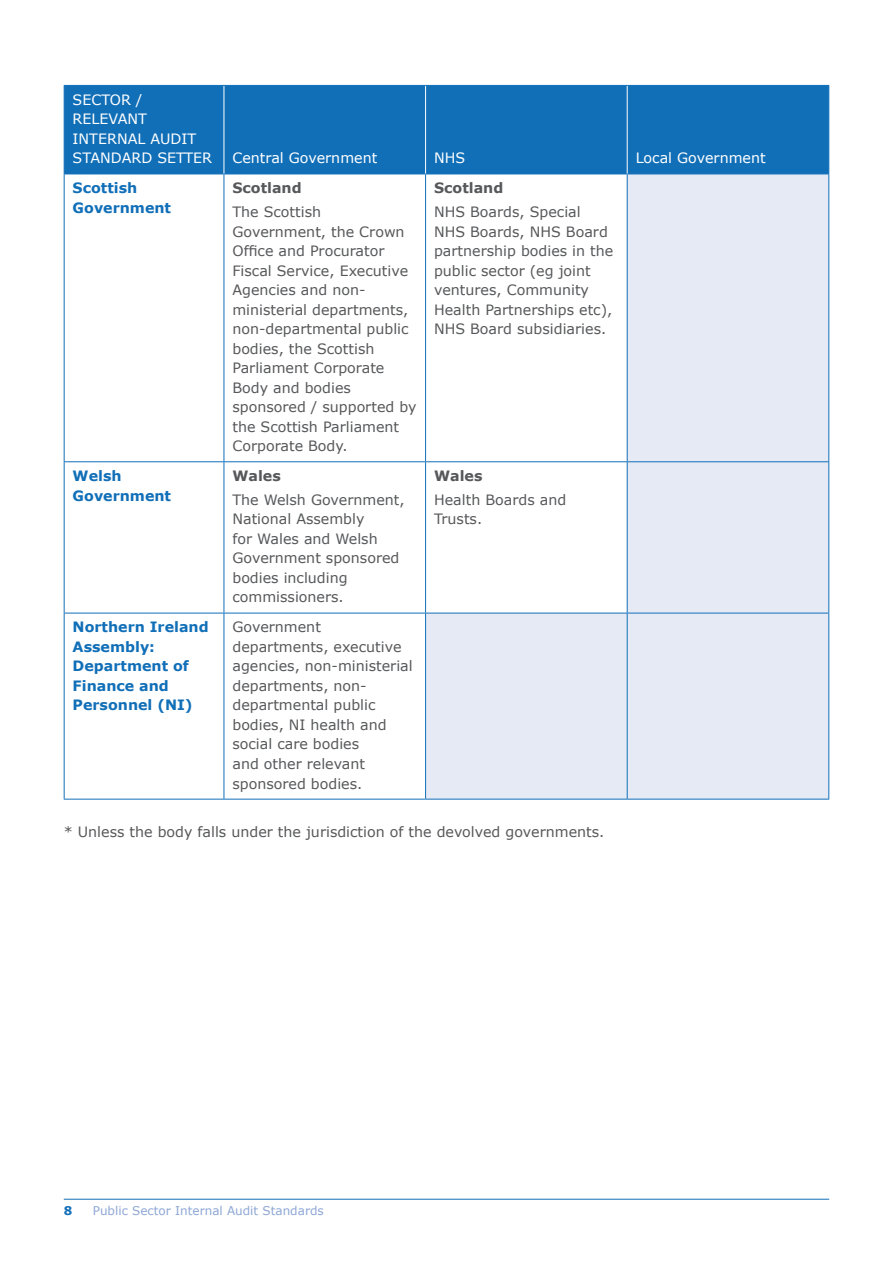
<style>
.page{position:relative;width:893px;height:1263px;background:#fff}
.page>*{position:absolute;margin:0;border:0;box-sizing:border-box;transform-origin:0 0}
.t1{font:14.25px/19.5px "Verdana";color:#57585a}
.t2{font:700 14.25px/19.5px "Verdana";color:#116fb8}
.t3{font:14.25px/19.5px "Verdana";color:#fff}
.t4{font:700 14.25px "Verdana";color:#57585a}
.sub_sub_head_Blue_10{font:12px "Verdana";color:#8ea7d6}
.sub_sub_head_Blue_10-2{font:700 12px "Verdana";color:#116fb8}
</style>
<div class="page">
<div style="left:65px;top:86px;width:763px;height:88px;background:#116fb8"></div>
<svg style="left:426px;top:175px;width:402px;height:624px;fill:#e5eaf5"></svg>
<hr style="left:64px;top:174px;width:160px;height:1px;background:#116fb8">
<hr style="left:224px;top:174px;width:202px;height:1px;background:#116fb8">
<hr style="left:426px;top:174px;width:201px;height:1px;background:#116fb8">
<hr style="left:627px;top:174px;width:202px;height:1px;background:#116fb8">
<hr style="left:64px;top:174px;width:1px;height:287px;background:#116fb8">
<hr style="left:224px;top:174px;width:1px;height:287px;background:#116fb8">
<hr style="left:425px;top:174px;width:1px;height:287px;background:#116fb8">
<hr style="left:224px;top:86px;width:1px;height:88px;background:#fff">
<hr style="left:425px;top:86px;width:1px;height:88px;background:#fff">
<hr style="left:627px;top:86px;width:1px;height:88px;background:#fff">
<hr style="left:64px;top:461px;width:160px;height:1px;background:#116fb8">
<hr style="left:64px;top:462px;width:1px;height:151px;background:#116fb8">
<hr style="left:224px;top:461px;width:202px;height:1px;background:#116fb8">
<hr style="left:224px;top:462px;width:1px;height:151px;background:#116fb8">
<hr style="left:426px;top:461px;width:201px;height:1px;background:#116fb8">
<hr style="left:425px;top:462px;width:1px;height:151px;background:#116fb8">
<hr style="left:64px;top:613px;width:160px;height:1px;background:#116fb8">
<hr style="left:64px;top:613px;width:1px;height:186px;background:#116fb8">
<hr style="left:224px;top:613px;width:202px;height:1px;background:#116fb8">
<hr style="left:224px;top:613px;width:1px;height:186px;background:#116fb8">
<hr style="left:64px;top:85px;width:160px;height:1px;background:#116fb8">
<hr style="left:64px;top:86px;width:1px;height:88px;background:#116fb8">
<hr style="left:224px;top:85px;width:202px;height:1px;background:#116fb8">
<hr style="left:426px;top:85px;width:201px;height:1px;background:#116fb8">
<hr style="left:627px;top:85px;width:202px;height:1px;background:#116fb8">
<hr style="left:828px;top:86px;width:1px;height:88px;background:#116fb8">
<hr style="left:64px;top:799px;width:160px;height:1px;background:#116fb8">
<hr style="left:224px;top:799px;width:202px;height:1px;background:#116fb8">
<hr style="left:627px;top:174px;width:1px;height:287px;background:#116fb8">
<hr style="left:828px;top:174px;width:1px;height:287px;background:#116fb8">
<hr style="left:426px;top:799px;width:201px;height:1px;background:#116fb8">
<hr style="left:627px;top:799px;width:202px;height:1px;background:#116fb8">
<hr style="left:627px;top:461px;width:202px;height:1px;background:#116fb8">
<hr style="left:627px;top:462px;width:1px;height:151px;background:#116fb8">
<hr style="left:828px;top:462px;width:1px;height:151px;background:#116fb8">
<hr style="left:426px;top:613px;width:201px;height:1px;background:#116fb8">
<hr style="left:425px;top:613px;width:1px;height:186px;background:#116fb8">
<hr style="left:627px;top:613px;width:202px;height:1px;background:#116fb8">
<hr style="left:627px;top:613px;width:1px;height:186px;background:#116fb8">
<hr style="left:828px;top:613px;width:1px;height:186px;background:#116fb8">
<hr style="left:64px;top:1199px;width:765px;height:1px;background:#116fb8">
<p class="t3" style="left:73px;top:90px;width:141px">SECTOR /<br>RELEVANT<br>INTERNAL AUDIT<br>STANDARD SETTER</p>
<p class="t3" style="left:232px;top:149px;width:146px">Central Government</p>
<p class="t3" style="left:434px;top:149px;width:33px">NHS</p>
<p class="t3" style="left:636px;top:149px;width:131px">Local Government</p>
<p class="t2" style="left:73px;top:178px;width:100px">Scottish<br>Government</p>
<p class="t4" style="left:232px;top:179px;width:71px">Scotland</p>
<p class="t1" style="left:232px;top:202px;width:186px">The Scottish<br>Government, the Crown<br>Office and Procurator<br>Fiscal Service, Executive<br>Agencies and non&shy;ministerial departments, non-departmental public bodies, the Scottish<br>Parliament Corporate<br>Body and bodies sponsored / supported by the Scottish Parliament<br>Corporate Body.</p>
<p class="t2" style="left:73px;top:466px;width:100px">Welsh<br>Government</p>
<p class="t4" style="left:232px;top:467px;width:50px">Wales</p>
<p class="t1" style="left:232px;top:490px;width:174px">The Welsh Government,<br>National Assembly<br>for Wales and Welsh<br>Government sponsored bodies including commissioners.</p>
<p class="t4" style="left:434px;top:179px;width:71px">Scotland</p>
<p class="t1" style="left:434px;top:202px;width:181px">NHS Boards, Special<br>NHS Boards, NHS Board partnership bodies in the public sector (eg joint ventures, Community<br>Health Partnerships etc),<br>NHS Board subsidiaries.</p>
<p class="t4" style="left:434px;top:467px;width:50px">Wales</p>
<p class="t1" style="left:434px;top:490px;width:134px">Health Boards and<br>Trusts.</p>
<p class="t2" style="left:73px;top:617px;width:137px">Northern Ireland<br>Assembly:<br>Department of<br>Finance and<br>Personnel (NI)</p>
<p class="t1" style="left:232px;top:618px;width:182px">Government departments, executive agencies, non-ministerial departments, non&shy;departmental public bodies, NI health and social care bodies<br>and other relevant sponsored bodies.</p>
<p class="t1" style="left:64px;top:822px;width:542px">* Unless the body falls under the jurisdiction of the devolved governments.</p>
<p class="sub_sub_head_Blue_10-2" style="left:64px;top:1203px;width:10px">8</p>
<p class="sub_sub_head_Blue_10" style="left:93px;top:1203px;width:233px">Public Sector Internal Audit Standards</p>
</div>
